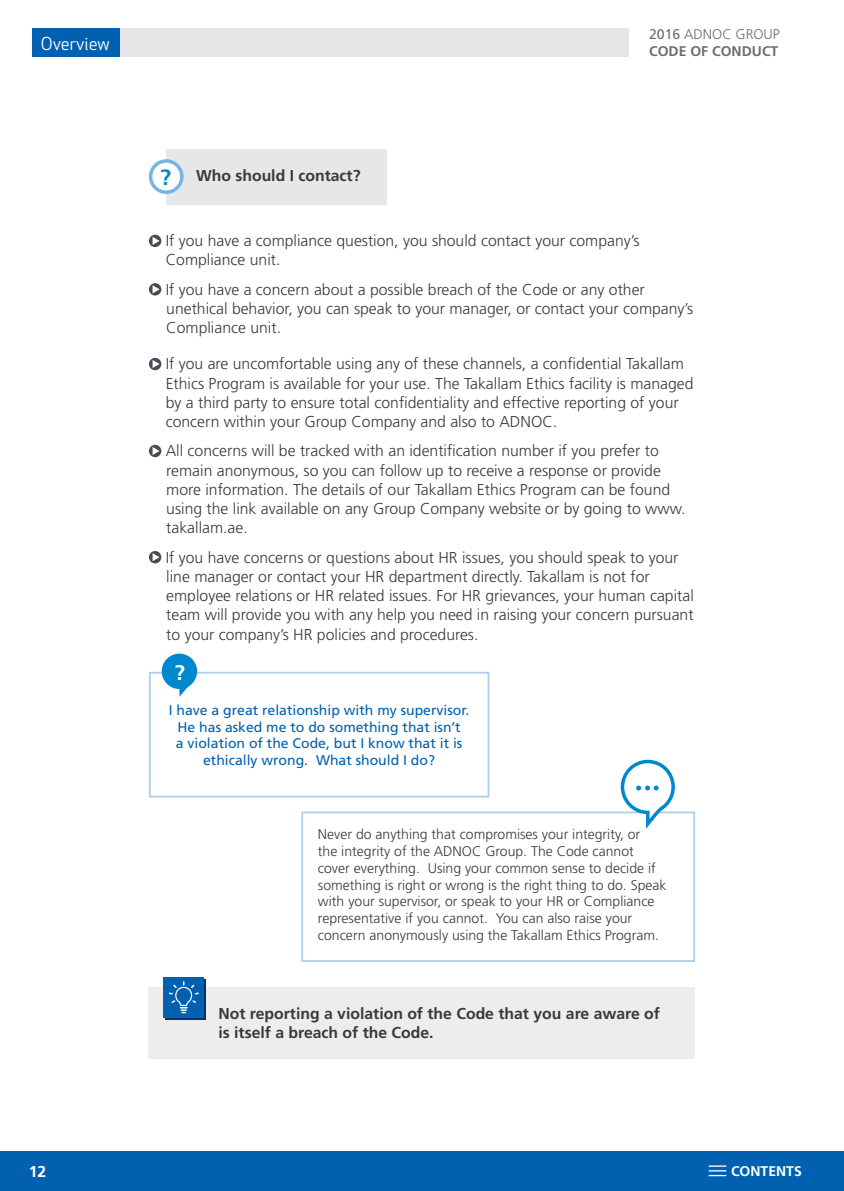
<style>
.page{position:relative;width:844px;height:1191px;background:#fff}
.page>*{position:absolute;margin:0;border:0;box-sizing:border-box;transform-origin:0 0}
.EN-Body_text{font:700 22.05px "Frutiger CE";color:#0088ce}
.t1{font:700 21.18px "Frutiger CE";color:#fff}
.t2{font:17.5px "Apex New";color:#fff}
.EN-Body_text-2{font:300 15.75px/19.2px "Frutiger CE";color:#3b383a}
.EN-Body_text-3{font:700 15.75px/19.2px "Frutiger CE";color:#3b383a}
.t3{font:700 15.75px "Frutiger CE";color:#fff}
.EN-Body_Text{font:300 14px/16.8px "Frutiger CE";color:#3b383a}
.EN-Body_Text-2{font:14px/16.8px "Frutiger CE";color:#0161b0;text-align:center}
.t4{font:700 14px/16.8px "Frutiger CE";color:#6c6d70}
.t5{font:700 14px "Frutiger CE";color:#fff}
.s1{font-weight:400}
.s2{font-weight:300}
</style>
<div class="page">
<div style="left:33px;top:28px;width:595px;height:29px;background:#e5e5e7"></div>
<div style="left:0;top:1151px;width:843px;height:40px;background:#0161b0"></div>
<svg style="left:708px;top:1165px;width:18px;height:11px"></svg>
<div style="left:33px;top:28px;width:87px;height:29px;background:#0161b0"></div>
<svg style="left:149px;top:235px;width:12px;height:12px"></svg>
<svg style="left:149px;top:283px;width:12px;height:12px"></svg>
<svg style="left:149px;top:358px;width:12px;height:12px"></svg>
<svg style="left:149px;top:445px;width:12px;height:12px"></svg>
<svg style="left:149px;top:551px;width:12px;height:12px"></svg>
<div style="left:149px;top:987px;width:545px;height:71px;background:#ededee"></div>
<div style="left:165px;top:979px;width:41px;height:40px;background:linear-gradient(to right,#0161b0,#0161b0)"></div>
<div style="left:164px;top:977px;width:40px;height:40px;background:#0161b0"></div>
<svg style="left:169px;top:981px;width:30px;height:32px"></svg>
<svg style="left:149px;top:671px;width:341px;height:127px"></svg>
<div style="left:301px;top:811px;width:393px;height:151px;border:2px solid #acceec"></div>
<svg style="left:162px;top:653px;width:35px;height:44px"></svg>
<svg style="left:618px;top:759px;width:58px;height:68px"></svg>
<div style="left:166px;top:149px;width:221px;height:55px;background:#e6e7e9"></div>
<div style="left:150px;top:161px;width:32px;height:31px;background:#fff;border-radius:50%"></div>
<div style="left:149px;top:159px;width:34px;height:35px;border:4px solid #77b5e3;border-radius:50%"></div>
<p class="t2" style="left:41px;top:32px;width:70px">Overview</p>
<p class="EN-Body_text" style="left:160px;top:165px;width:13px">?</p>
<p class="EN-Body_text-3" style="left:196px;top:166px;width:166px">Who should I contact?</p>
<p class="t4" style="left:649px;top:26px;width:132px"><span class="s1">2016</span> <span class="s2">ADNOC GROUP<br></span>CODE OF CONDUCT</p>
<p class="EN-Body_text-2" style="left:166px;top:231px;width:475px">If you have a compliance question, you should contact your company’s<br>Compliance unit.</p>
<p class="EN-Body_text-2" style="left:166px;top:279px;width:529px">If you have a concern about a possible breach of the Code or any other unethical behavior, you can speak to your manager, or contact your company’s<br>Compliance unit.</p>
<p class="EN-Body_text-2" style="left:166px;top:354px;width:529px">If you are uncomfortable using any of these channels, a confidential Takallam Ethics Program is available for your use. The Takallam Ethics facility is managed by a third party to ensure total confidentiality and effective reporting of your concern within your Group Company and also to ADNOC.</p>
<p class="EN-Body_text-2" style="left:166px;top:441px;width:521px">All concerns will be tracked with an identification number if you prefer to remain anonymous, so you can follow up to receive a response or provide more information. The details of our Takallam Ethics Program can be found using the link available on any Group Company website or by going to www. takallam.ae.</p>
<p class="EN-Body_text-2" style="left:166px;top:547px;width:529px">If you have concerns or questions about HR issues, you should speak to your line manager or contact your HR department directly. Takallam is not for employee relations or HR related issues. For HR grievances, your human capital team will provide you with any help you need in raising your concern pursuant to your company’s HR policies and procedures.</p>
<p class="t1" style="left:174px;top:660px;width:12px">?</p>
<p class="EN-Body_Text-2" style="left:169px;top:701px;width:302px">I have a great relationship with my supervisor.<br>He has asked me to do something that isn’t<br>a violation of the Code, but I know that it is ethically wrong. What should I do?</p>
<p class="EN-Body_Text" style="left:318px;top:826px;width:350px">Never do anything that compromises your integrity, or<br>the integrity of the ADNOC Group. The Code cannot cover everything. Using your common sense to decide if something is right or wrong is the right thing to do. Speak with your supervisor, or speak to your HR or Compliance representative if you cannot. You can also raise your concern anonymously using the Takallam Ethics Program.</p>
<p class="EN-Body_text-3" style="left:218px;top:1004px;width:443px">Not reporting a violation of the Code that you are aware of is itself a breach of the Code.</p>
<p class="t3" style="left:29px;top:1163px;width:19px">12</p>
<p class="t5" style="left:730px;top:1163px;width:72px">CONTENTS</p>
</div>
